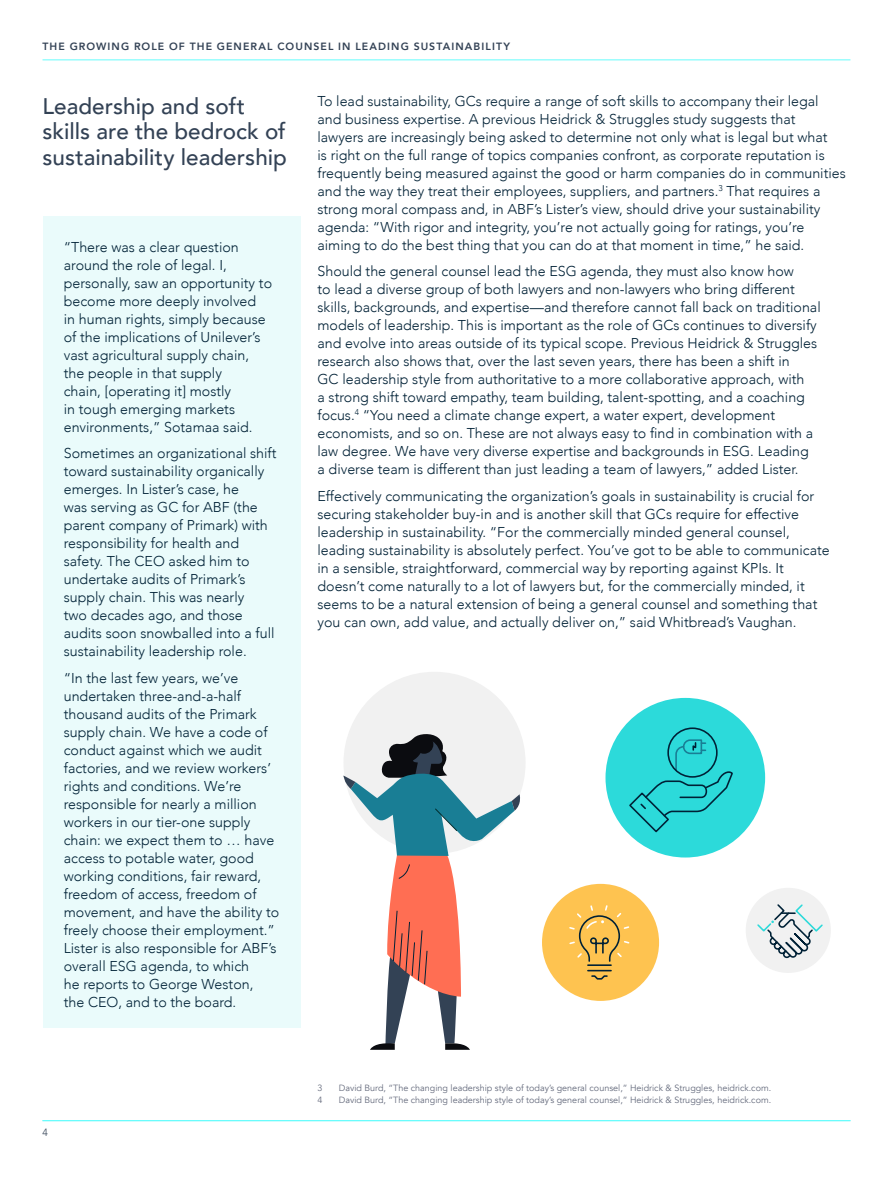
<style>
.page{position:relative;width:893px;height:1188px;background:#fff}
.page>*{position:absolute;margin:0;border:0;box-sizing:border-box;transform-origin:0 0}
.t1{font:500 22.5px/25.5px "Avenir";color:#334255}
.t2{font:300 14.25px/18px "Avenir";color:#002136}
.t3{font:800 10.5px "Avenir";letter-spacing:.105em;color:#334255}
.t4{font:300 10.5px "Avenir";color:#334255}
.t5{font:9px "Avenir";color:#646a7c}
</style>
<div class="page">
<hr style="left:43px;top:59px;width:807px;height:1px;background:#66fcfc">
<hr style="left:43px;top:1120px;width:807px;height:1px;background:#66fcfc">
<div style="left:343px;top:672px;width:183px;height:182px;background:#f1f1f1;border-radius:50%"></div>
<div style="left:542px;top:884px;width:117px;height:117px;background:#fec350;border-radius:50%"></div>
<div style="left:746px;top:888px;width:85px;height:85px;background:#f1f1f1;border-radius:50%"></div>
<div style="left:605px;top:698px;width:160px;height:160px;background:#2cdada;border-radius:50%"></div>
<svg style="left:343px;top:734px;width:177px;height:316px"></svg>
<hr style="left:588px;top:964px;width:23px;height:2px;background:#002136">
<svg style="left:588px;top:970px;width:23px;height:10px"></svg>
<svg style="left:569px;top:905px;width:61px;height:57px"></svg>
<svg style="left:757px;top:904px;width:66px;height:55px"></svg>
<svg style="left:628px;top:739px;width:105px;height:95px"></svg>
<div style="left:667px;top:727px;width:51px;height:51px;border:2px solid #002136;border-radius:50%"></div>
<div style="left:43px;top:216px;width:257px;height:812px;background:#eafbfb"></div>
<p class="t3" style="left:43px;top:38px;width:469px">THE GROWING ROLE OF THE GENERAL COUNSEL IN LEADING SUSTAINABILITY</p>
<h1 class="t1" style="left:43px;top:92px;width:246px">Leadership and soft skills are the bedrock of sustainability leadership</h1>
<p class="t2" style="left:317px;top:92px;width:530px">To lead sustainability, GCs require a range of soft skills to accompany their legal and business expertise. A previous Heidrick &amp; Struggles study suggests that<br>lawyers are increasingly being asked to determine not only what is legal but what<br>is right on the full range of topics companies confront, as corporate reputation is frequently being measured against the good or harm companies do in communities and the way they treat their employees, suppliers, and partners.<sup>3</sup> That requires a strong moral compass and, in ABF’s Lister’s view, should drive your sustainability agenda: “With rigor and integrity, you’re not actually going for ratings, you’re aiming to do the best thing that you can do at that moment in time,” he said.</p>
<p class="t2" style="left:317px;top:262px;width:505px">Should the general counsel lead the ESG agenda, they must also know how<br>to lead a diverse group of both lawyers and non-lawyers who bring different skills, backgrounds, and expertise—and therefore cannot fall back on traditional models of leadership. This is important as the role of GCs continues to diversify and evolve into areas outside of its typical scope. Previous Heidrick &amp; Struggles research also shows that, over the last seven years, there has been a shift in<br>GC leadership style from authoritative to a more collaborative approach, with<br>a strong shift toward empathy, team building, talent-spotting, and a coaching focus.<sup>4</sup> “You need a climate change expert, a water expert, development economists, and so on. These are not always easy to find in combination with a law degree. We have very diverse expertise and backgrounds in ESG. Leading<br>a diverse team is different than just leading a team of lawyers,” added Lister.</p>
<p class="t2" style="left:317px;top:487px;width:514px">Effectively communicating the organization’s goals in sustainability is crucial for securing stakeholder buy-in and is another skill that GCs require for effective leadership in sustainability. “For the commercially minded general counsel, leading sustainability is absolutely perfect. You’ve got to be able to communicate in a sensible, straightforward, commercial way by reporting against KPIs. It doesn’t come naturally to a lot of lawyers but, for the commercially minded, it seems to be a natural extension of being a general counsel and something that you can own, add value, and actually deliver on,” said Whitbread’s Vaughan.</p>
<p class="t2" style="left:64px;top:238px;width:210px">“There was a clear question around the role of legal. I, personally, saw an opportunity to become more deeply involved<br>in human rights, simply because of the implications of Unilever’s vast agricultural supply chain, the people in that supply<br>chain, [operating it] mostly<br>in tough emerging markets environments,” Sotamaa said.</p>
<p class="t2" style="left:64px;top:444px;width:214px">Sometimes an organizational shift toward sustainability organically emerges. In Lister’s case, he<br>was serving as GC for ABF (the parent company of Primark) with responsibility for health and safety. The CEO asked him to undertake audits of Primark’s supply chain. This was nearly<br>two decades ago, and those audits soon snowballed into a full sustainability leadership role.</p>
<p class="t2" style="left:64px;top:669px;width:217px">“In the last few years, we’ve undertaken three-and-a-half thousand audits of the Primark supply chain. We have a code of conduct against which we audit factories, and we review workers’ rights and conditions. We’re responsible for nearly a million workers in our tier-one supply chain: we expect them to … have access to potable water, good working conditions, fair reward, freedom of access, freedom of movement, and have the ability to freely choose their employment.”<br>Lister is also responsible for ABF’s overall ESG agenda, to which<br>he reports to George Weston,<br>the CEO, and to the board.</p>
<p class="t4" style="left:43px;top:1126px;width:7px">4</p>
<p class="t5" style="left:317px;top:1083px;width:7px">3</p>
<p class="t5" style="left:339px;top:1083px;width:434px">David Burd, “The changing leadership style of today’s general counsel,” Heidrick &amp; Struggles, heidrick.com.</p>
<p class="t5" style="left:317px;top:1095px;width:7px">4</p>
<p class="t5" style="left:339px;top:1095px;width:434px">David Burd, “The changing leadership style of today’s general counsel,” Heidrick &amp; Struggles, heidrick.com.</p>
</div>
